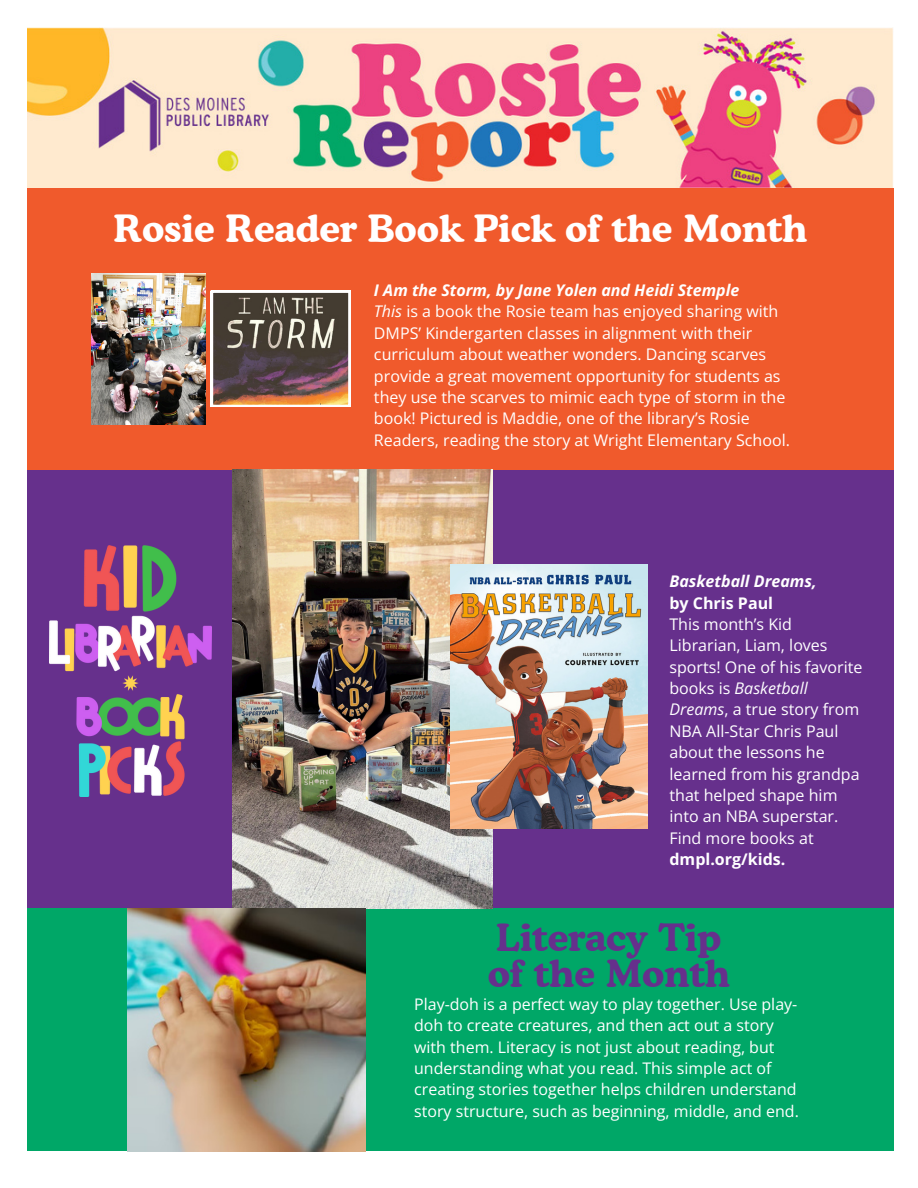
<style>
.page{position:relative;width:918px;height:1188px;background:#fff}
.page>*{position:absolute;margin:0;border:0;box-sizing:border-box;transform-origin:0 0}
.t1{font:700 37.5px "Cooper BT";color:#fff}
.t2{font:700 37.5px/36px "Cooper BT";color:#66308c}
.t3{font:16.05px/21.3px "Open Sans";color:#fff}
.t4{font:italic 700 16.05px "Open Sans";color:#fff}
.t5{font:700 16.05px "Open Sans";color:#fff}
.s1{font-style:italic}
.s2{font-weight:700}
</style>
<div class="page">
<img style="left:27px;top:27px;width:866px;height:161px">
<div style="left:27px;top:188px;width:866px;height:282px;background:#f05a2c"></div>
<div style="left:27px;top:470px;width:867px;height:438px;background:#66308c"></div>
<div style="left:27px;top:908px;width:867px;height:243px;background:#00a767"></div>
<img style="left:49px;top:546px;width:162px;height:250px">
<svg style="left:211px;top:291px;width:139px;height:116px;background:#715f55"></svg>
<img style="left:233px;top:470px;width:259px;height:438px">
<img style="left:451px;top:564px;width:197px;height:264px">
<img style="left:127px;top:908px;width:238px;height:243px">
<img style="left:92px;top:273px;width:113px;height:152px">
<h1 class="t1" style="left:113px;top:205px;width:696px">Rosie Reader Book Pick of the Month</h1>
<p class="t4" style="left:374px;top:279px;width:367px">I Am the Storm, by Jane Yolen and Heidi Stemple</p>
<p class="t3" style="left:374px;top:301px;width:418px"><span class="s1">This</span> is a book the Rosie team has enjoyed sharing with DMPS’ Kindergarten classes in alignment with their curriculum about weather wonders. Dancing scarves provide a great movement opportunity for students as they use the scarves to mimic each type of storm in the book! Pictured is Maddie, one of the library’s Rosie Readers, reading the story at Wright Elementary School.</p>
<p class="t4" style="left:669px;top:570px;width:149px">Basketball Dreams,</p>
<p class="t5" style="left:669px;top:591px;width:105px">by Chris Paul</p>
<p class="t3" style="left:669px;top:613px;width:195px">This month’s Kid<br>Librarian, Liam, loves sports! One of his favorite books is <span class="s1">Basketball<br>Dreams</span>, a true story from<br>NBA All-Star Chris Paul about the lessons he learned from his grandpa that helped shape him into an NBA superstar.<br>Find more books at <span class="s2">dmpl.org/kids.</span></p>
<p class="t2" style="left:488px;top:919px;width:244px">Literacy Tip of the Month</p>
<p class="t3" style="left:414px;top:993px;width:386px">Play-doh is a perfect way to play together. Use play&shy;doh to create creatures, and then act out a story with them. Literacy is not just about reading, but understanding what you read. This simple act of creating stories together helps children understand story structure, such as beginning, middle, and end.</p>
</div>
